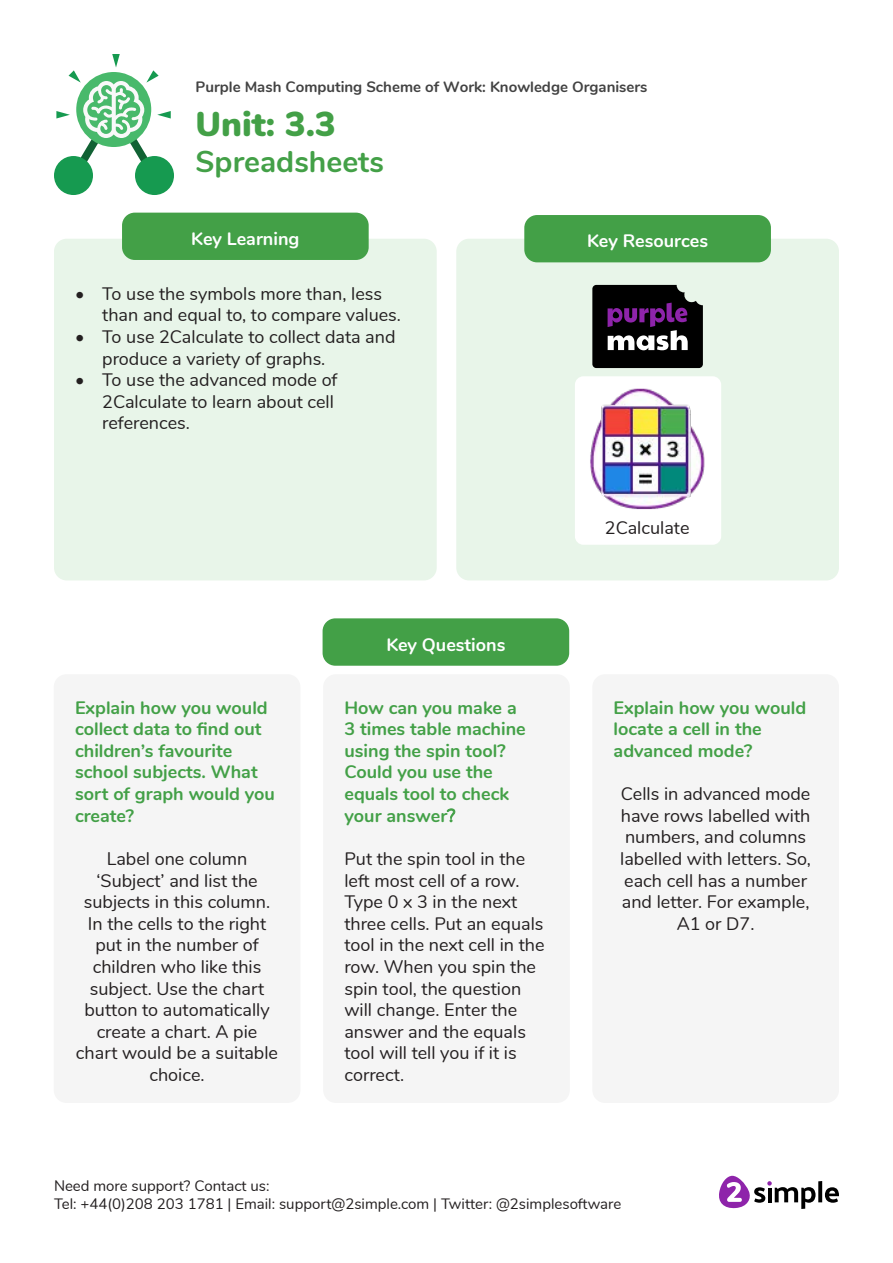
<style>
.page{position:relative;width:893px;height:1263px;background:#fff}
.page>*{position:absolute;margin:0;border:0;box-sizing:border-box;transform-origin:0 0}
.t1{font:900 34.5px "Nunito";color:#43a047}
.t2{font:700 30px "Nunito";color:#43a047}
.t3{font:18px/21.6px "Nunito";color:#231f20}
.t4{font:700 18px/21.6px "Nunito";color:#43a047}
.t5{font:700 18px "Nunito";color:#fff}
.t6{font:15px/18px "Nunito";color:#231f20}
.t7{font:700 15px "Nunito";color:#424242}
.s1{font-weight:400}
</style>
<div class="page">
<svg style="left:818px;top:1181px;width:4px;height:21px"></svg>
<svg style="left:825px;top:1187px;width:14px;height:16px"></svg>
<svg style="left:719px;top:1176px;width:96px;height:33px"></svg>
<div style="left:54px;top:239px;width:383px;height:341px;background:#e8f5e9;border-radius:13px"></div>
<div style="left:456px;top:239px;width:383px;height:341px;background:#e8f5e9;border-radius:13px"></div>
<div style="left:122px;top:213px;width:247px;height:47px;background:#43a047;border-radius:13px"></div>
<div style="left:524px;top:215px;width:247px;height:47px;background:#43a047;border-radius:13px"></div>
<div style="left:54px;top:156px;width:39px;height:39px;background:#169a50;border-radius:50%"></div>
<div style="left:135px;top:156px;width:39px;height:39px;background:#169a50;border-radius:50%"></div>
<svg style="left:56px;top:54px;width:115px;height:133px"></svg>
<svg style="left:592px;top:285px;width:111px;height:83px;background:#2d2530"></svg>
<div style="left:575px;top:376px;width:146px;height:169px;background:#fff;border-radius:9px"></div>
<img style="left:590px;top:388px;width:115px;height:122px">
<div style="left:323px;top:618px;width:246px;height:48px;background:#43a047;border-radius:13px"></div>
<div style="left:592px;top:674px;width:247px;height:429px;background:#f5f5f5;border-radius:13px"></div>
<div style="left:323px;top:674px;width:247px;height:429px;background:#f5f5f5;border-radius:13px"></div>
<div style="left:54px;top:674px;width:246px;height:429px;background:#f5f5f5;border-radius:13px"></div>
<p class="t7" style="left:196px;top:76px;width:454px">Purple Mash Computing Scheme of Work: Knowledge Organisers</p>
<p class="t1" style="left:196px;top:98px;width:142px">Unit: 3.3</p>
<p class="t2" style="left:196px;top:139px;width:190px">Spreadsheets</p>
<p class="t5" style="left:191px;top:226px;width:110px">Key Learning</p>
<p class="t5" style="left:587px;top:228px;width:122px">Key Resources</p>
<p class="t3" style="left:102px;top:282px;width:300px;text-indent:-27px">• To use the symbols more than, less than and equal to, to compare values.</p>
<p class="t3" style="left:102px;top:325px;width:295px;text-indent:-27px">• To use 2Calculate to collect data and produce a variety of graphs.</p>
<p class="t3" style="left:102px;top:368px;width:237px;text-indent:-27px">• To use the advanced mode of<br>2Calculate to learn about cell references.</p>
<p class="t4" style="left:75px;top:696px;width:202px">Explain how you would collect data to find out children’s favourite school subjects. What sort of graph would you create?</p>
<p class="t3" style="left:76px;top:847px;width:204px;text-align:center">Label one column ‘Subject’ and list the subjects in this column.<br>In the cells to the right put in the number of children who like this subject. Use the chart button to automatically create a chart. A pie chart would be a suitable choice.</p>
<p class="t5" style="left:386px;top:631px;width:121px">Key Questions</p>
<p class="t4" style="left:344px;top:696px;width:183px">How can you make a<br>3 times table machine using the spin tool?<br>Could you use the equals tool to check your answer<span class="s1">?</span></p>
<p class="t3" style="left:344px;top:847px;width:202px">Put the spin tool in the left most cell of a row.<br>Type 0 x 3 in the next three cells. Put an equals tool in the next cell in the row. When you spin the spin tool, the question will change. Enter the answer and the equals tool will tell you if it is correct.</p>
<p class="t3" style="left:605px;top:516px;width:86px">2Calculate</p>
<p class="t4" style="left:614px;top:696px;width:194px">Explain how you would locate a cell in the advanced mode?</p>
<p class="t3" style="left:620px;top:782px;width:192px;text-align:center">Cells in advanced mode have rows labelled with numbers, and columns labelled with letters. So, each cell has a number and letter. For example,<br>A1 or D7.</p>
<p class="t6" style="left:54px;top:1176px;width:569px">Need more support? Contact us:<br>Tel: +44(0)208 203 1781 | Email: support@2simple.com | Twitter: @2simplesoftware</p>
</div>
